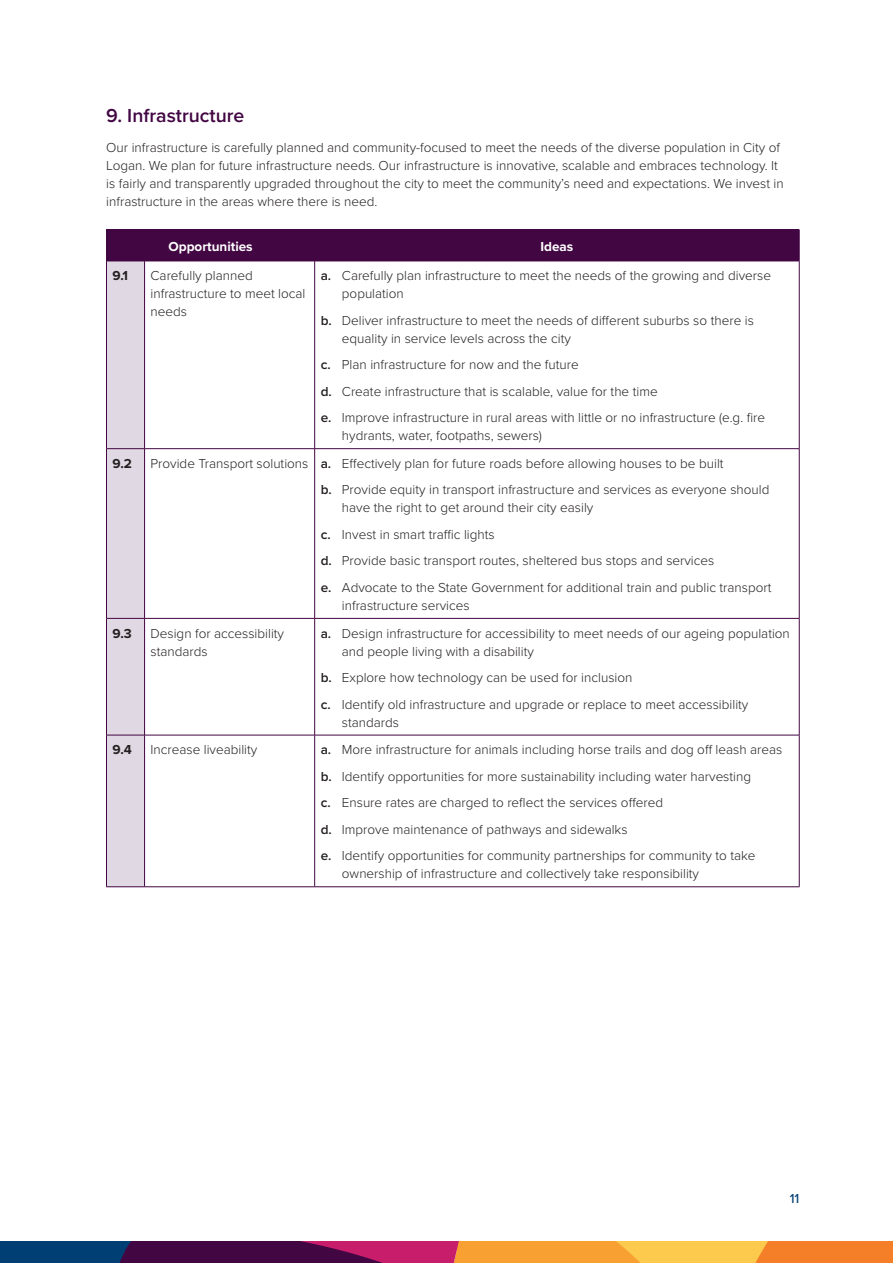
<style>
.page{position:relative;width:893px;height:1263px;background:#fff}
.page>*{position:absolute;margin:0;border:0;box-sizing:border-box;transform-origin:0 0}
.t1{font:600 19.5px "Proxima Nova";color:#420642}
.t2{font:300 13.5px/18px "Proxima Nova";color:#231f20}
.t3{font:700 13.5px "Proxima Nova";color:#fff}
.t4{font:700 13.5px "Proxima Nova";color:#231f20}
.t5{font:500 13.5px "Proxima Nova";color:#003f74}
.s1{font-weight:600}
</style>
<div class="page">
<svg style="left:0;top:1242px;width:893px;height:21px;background:#a25d48"></svg>
<div style="left:106px;top:230px;width:209px;height:31px;background:#420642"></div>
<div style="left:315px;top:230px;width:484px;height:31px;background:#420642"></div>
<div style="left:106px;top:261px;width:39px;height:188px;background:#e0d8e2"></div>
<div style="left:106px;top:449px;width:39px;height:169px;background:#e0d8e2"></div>
<div style="left:106px;top:618px;width:39px;height:117px;background:#e0d8e2"></div>
<div style="left:106px;top:735px;width:39px;height:152px;background:#e0d8e2"></div>
<hr style="left:106px;top:229px;width:39px;height:1px;background:#420642">
<hr style="left:145px;top:229px;width:170px;height:1px;background:#420642">
<hr style="left:315px;top:229px;width:484px;height:1px;background:#420642">
<hr style="left:799px;top:230px;width:1px;height:31px;background:#420642">
<hr style="left:106px;top:261px;width:39px;height:1px;background:#420642">
<hr style="left:106px;top:261px;width:1px;height:187px;background:#420642">
<hr style="left:145px;top:261px;width:170px;height:1px;background:#420642">
<hr style="left:144px;top:261px;width:1px;height:187px;background:#420642">
<hr style="left:315px;top:261px;width:484px;height:1px;background:#420642">
<hr style="left:314px;top:261px;width:1px;height:187px;background:#420642">
<hr style="left:799px;top:261px;width:1px;height:187px;background:#420642">
<hr style="left:106px;top:448px;width:39px;height:1px;background:#420642">
<hr style="left:106px;top:449px;width:1px;height:169px;background:#420642">
<hr style="left:145px;top:448px;width:170px;height:1px;background:#420642">
<hr style="left:144px;top:449px;width:1px;height:169px;background:#420642">
<hr style="left:315px;top:448px;width:484px;height:1px;background:#420642">
<hr style="left:314px;top:449px;width:1px;height:169px;background:#420642">
<hr style="left:799px;top:449px;width:1px;height:169px;background:#420642">
<hr style="left:106px;top:618px;width:39px;height:1px;background:#420642">
<hr style="left:106px;top:618px;width:1px;height:117px;background:#420642">
<hr style="left:145px;top:618px;width:170px;height:1px;background:#420642">
<hr style="left:144px;top:618px;width:1px;height:117px;background:#420642">
<hr style="left:315px;top:618px;width:484px;height:1px;background:#420642">
<hr style="left:314px;top:618px;width:1px;height:117px;background:#420642">
<hr style="left:799px;top:618px;width:1px;height:117px;background:#420642">
<hr style="left:106px;top:735px;width:39px;height:1px;background:#420642">
<hr style="left:106px;top:735px;width:1px;height:151px;background:#420642">
<hr style="left:145px;top:735px;width:170px;height:1px;background:#420642">
<hr style="left:144px;top:735px;width:1px;height:151px;background:#420642">
<hr style="left:315px;top:735px;width:484px;height:1px;background:#420642">
<hr style="left:314px;top:735px;width:1px;height:151px;background:#420642">
<hr style="left:799px;top:735px;width:1px;height:151px;background:#420642">
<hr style="left:106px;top:886px;width:39px;height:1px;background:#420642">
<hr style="left:145px;top:886px;width:170px;height:1px;background:#420642">
<hr style="left:315px;top:886px;width:484px;height:1px;background:#420642">
<h2 class="t1" style="left:106px;top:101px;width:140px">9. Infrastructure</h2>
<p class="t2" style="left:106px;top:138px;width:679px">Our infrastructure is carefully planned and community-focused to meet the needs of the diverse population in City of Logan. We plan for future infrastructure needs. Our infrastructure is innovative, scalable and embraces technology. It is fairly and transparently upgraded throughout the city to meet the community’s need and expectations. We invest in infrastructure in the areas where there is need.</p>
<p class="t3" style="left:168px;top:236px;width:86px">Opportunities</p>
<p class="t3" style="left:540px;top:236px;width:34px">Ideas</p>
<p class="t4" style="left:112px;top:266px;width:17px">9.1</p>
<p class="t2" style="left:151px;top:266px;width:156px">Carefully planned infrastructure to meet local needs</p>
<p class="t2" style="left:342px;top:266px;width:431px;text-indent:-21px"><span class="s1">a.</span> Carefully plan infrastructure to meet the needs of the growing and diverse population</p>
<p class="t2" style="left:342px;top:310px;width:413px;text-indent:-21px"><span class="s1">b.</span> Deliver infrastructure to meet the needs of different suburbs so there is equality in service levels across the city</p>
<p class="t2" style="left:321px;top:355px;width:260px"><span class="s1">c.</span> Plan infrastructure for now and the future</p>
<p class="t2" style="left:321px;top:381px;width:339px"><span class="s1">d.</span> Create infrastructure that is scalable, value for the time</p>
<p class="t2" style="left:342px;top:408px;width:425px;text-indent:-21px"><span class="s1">e.</span> Improve infrastructure in rural areas with little or no infrastructure (e.g. fire hydrants, water, footpaths, sewers)</p>
<p class="t4" style="left:112px;top:453px;width:21px">9.2</p>
<p class="t2" style="left:151px;top:454px;width:159px">Provide Transport solutions</p>
<p class="t2" style="left:321px;top:454px;width:404px"><span class="s1">a.</span> Effectively plan for future roads before allowing houses to be built</p>
<p class="t2" style="left:342px;top:480px;width:429px;text-indent:-21px"><span class="s1">b.</span> Provide equity in transport infrastructure and services as everyone should have the right to get around their city easily</p>
<p class="t2" style="left:321px;top:525px;width:176px"><span class="s1">c.</span> Invest in smart traffic lights</p>
<p class="t2" style="left:321px;top:551px;width:395px"><span class="s1">d.</span> Provide basic transport routes, sheltered bus stops and services</p>
<p class="t2" style="left:342px;top:578px;width:431px;text-indent:-21px"><span class="s1">e.</span> Advocate to the State Government for additional train and public transport infrastructure services</p>
<p class="t4" style="left:112px;top:623px;width:21px">9.3</p>
<p class="t2" style="left:151px;top:623px;width:135px">Design for accessibility standards</p>
<p class="t2" style="left:342px;top:623px;width:449px;text-indent:-21px"><span class="s1">a.</span> Design infrastructure for accessibility to meet needs of our ageing population and people living with a disability</p>
<p class="t2" style="left:321px;top:668px;width:313px"><span class="s1">b.</span> Explore how technology can be used for inclusion</p>
<p class="t2" style="left:342px;top:694px;width:408px;text-indent:-21px"><span class="s1">c.</span> Identify old infrastructure and upgrade or replace to meet accessibility standards</p>
<p class="t4" style="left:112px;top:740px;width:21px">9.4</p>
<p class="t2" style="left:151px;top:740px;width:108px">Increase liveability</p>
<p class="t2" style="left:321px;top:740px;width:463px"><span class="s1">a.</span> More infrastructure for animals including horse trails and dog off leash areas</p>
<p class="t2" style="left:321px;top:766px;width:432px"><span class="s1">b.</span> Identify opportunities for more sustainability including water harvesting</p>
<p class="t2" style="left:321px;top:793px;width:344px"><span class="s1">c.</span> Ensure rates are charged to reflect the services offered</p>
<p class="t2" style="left:321px;top:819px;width:308px"><span class="s1">d.</span> Improve maintenance of pathways and sidewalks</p>
<p class="t2" style="left:342px;top:846px;width:415px;text-indent:-21px"><span class="s1">e.</span> Identify opportunities for community partnerships for community to take ownership of infrastructure and collectively take responsibility</p>
<p class="t5" style="left:790px;top:1188px;width:11px">11</p>
</div>
